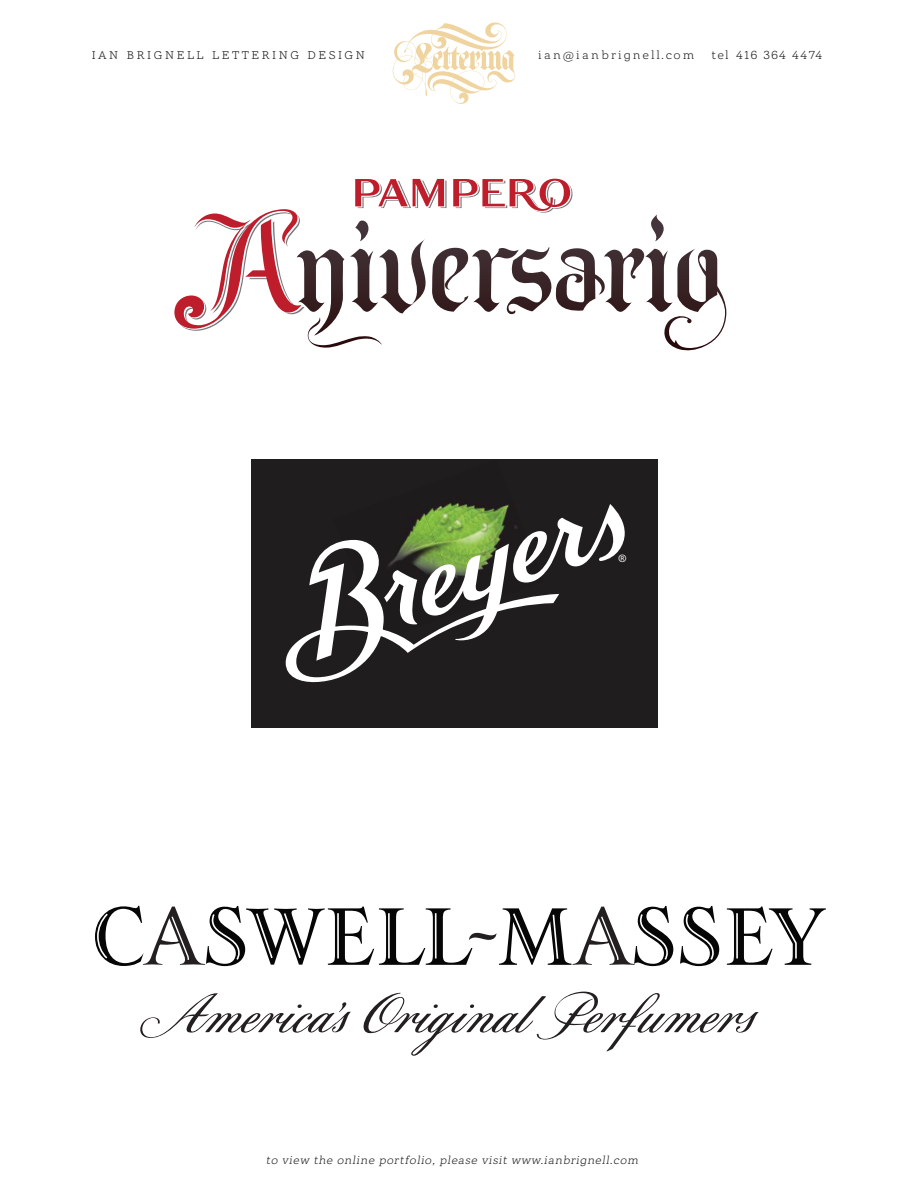
<style>
.page{position:relative;width:918px;height:1188px;background:#fff}
.page>*{position:absolute;margin:0;border:0;box-sizing:border-box;transform-origin:0 0}
.t1{font:16.8px "Myriad";color:#fff}
.t2{font:12.45px "Brignell Slab";letter-spacing:.15em;color:#211e1e}
.t3{font:12.45px "Brignell Slab";letter-spacing:.1em;color:#211e1e}
.t4{font:italic 12px "Brignell Slab";color:#211e1e}
.t5{font:12px "Brignell Slab";letter-spacing:.21em;color:#211e1e}
</style>
<div class="page">
<svg style="left:392px;top:22px;width:124px;height:82px"></svg>
<div style="left:251px;top:459px;width:407px;height:268px;background:#201d1e"></div>
<svg style="left:286px;top:504px;width:339px;height:178px"></svg>
<svg style="left:174px;top:179px;width:552px;height:172px"></svg>
<svg style="left:680px;top:906px;width:39px;height:60px"></svg>
<svg style="left:727px;top:907px;width:99px;height:58px"></svg>
<svg style="left:95px;top:906px;width:578px;height:60px"></svg>
<svg style="left:140px;top:993px;width:211px;height:45px"></svg>
<svg style="left:363px;top:992px;width:396px;height:64px"></svg>
<p class="t5" style="left:92px;top:49px;width:275px">IAN BRIGNELL LETTERING DESIGN</p>
<p class="t2" style="left:538px;top:48px;width:157px">ian@ianbrignell.com</p>
<p class="t3" style="left:712px;top:48px;width:113px">tel 416 364 4474</p>
<h1 class="t1" style="left:618px;top:552px;width:10px">®</h1>
<p class="t4" style="left:266px;top:1153px;width:376px">to view the online portfolio, please visit www.ianbrignell.com</p>
</div>
